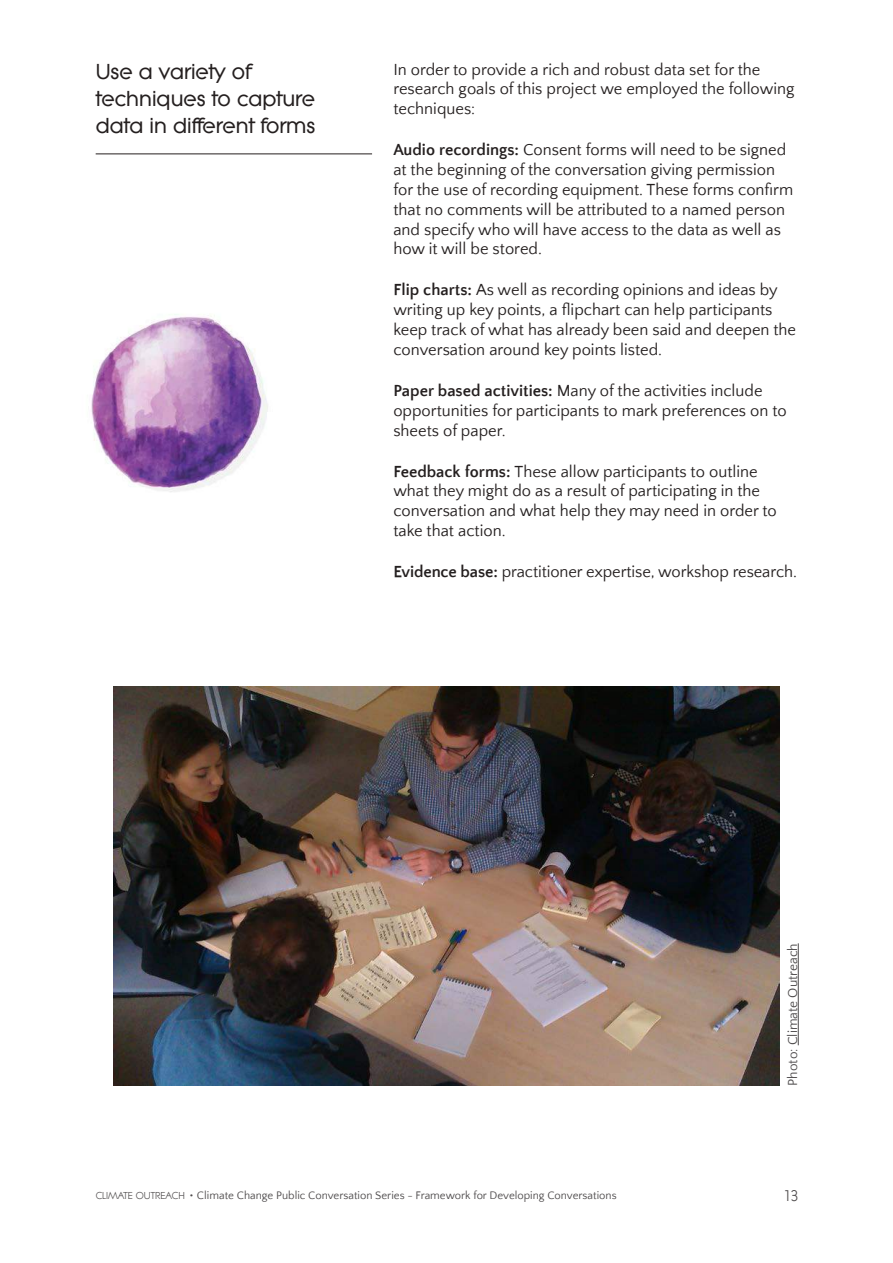
<style>
.page{position:relative;width:893px;height:1263px;background:#fff}
.page>*{position:absolute;margin:0;border:0;box-sizing:border-box;transform-origin:0 0}
.t1{font:700 21px/27px "Litera Serial";color:#241f1f}
.t2{font:16.5px/19.8px "Quattrocento Sans";color:#241f1f}
.t3{font:15px "Litera Serial";color:#4e4b4c}
.t4{font:13.5px "Quattrocento Sans";color:#4e4b4c}
.t5{font:11.25px "Quattrocento Sans";color:#4e4b4c}
.s1{font-weight:700}
.s2{font-family:"Litera Serial";font-size:9.75px}
.s3{font-weight:700;font-size:15px}
</style>
<div class="page">
<hr style="left:96px;top:153px;width:276px;height:1px;background:#241f1f">
<img style="left:113px;top:687px;width:666px;height:399px">
<hr style="left:798px;top:943px;width:1px;height:102px;background:#4e4b4c">
<img style="left:91px;top:314px;width:177px;height:178px">
<p class="t1" style="left:96px;top:58px;width:221px">Use a variety of techniques to capture data in different forms</p>
<p class="t2" style="left:393px;top:60px;width:403px">In order to provide a rich and robust data set for the research goals of this project we employed the following techniques:</p>
<p class="t2" style="left:393px;top:141px;width:401px"><span class="s1">Audio recordings:</span> Consent forms will need to be signed at the beginning of the conversation giving permission for the use of recording equipment. These forms confirm that no comments will be attributed to a named person and specify who will have access to the data as well as how it will be stored.</p>
<p class="t2" style="left:393px;top:281px;width:404px"><span class="s1">Flip charts:</span> As well as recording opinions and ideas by writing up key points, a flipchart can help participants keep track of what has already been said and deepen the conversation around key points listed.</p>
<p class="t2" style="left:393px;top:381px;width:395px"><span class="s1">Paper based activities:</span> Many of the activities include opportunities for participants to mark preferences on to sheets of paper.</p>
<p class="t2" style="left:393px;top:462px;width:385px"><span class="s1">Feedback forms:</span> These allow participants to outline what they might do as a result of participating in the conversation and what help they may need in order to take that action.</p>
<p class="t2" style="left:393px;top:562px;width:405px"><span class="s1">Evidence base:</span> practitioner expertise, workshop research.</p>
<p class="t4" style="left:786px;top:1086px;width:144px;rotate:-90deg">Photo: Climate Outreach</p>
<p class="t5" style="left:96px;top:1189px;width:522px"><span class="s2">CLIMATE OUTREACH</span> <span class="s3">•</span> Climate Change Public Conversation Series - Framework for Developing Conversations</p>
<p class="t3" style="left:784px;top:1187px;width:17px">13</p>
</div>
